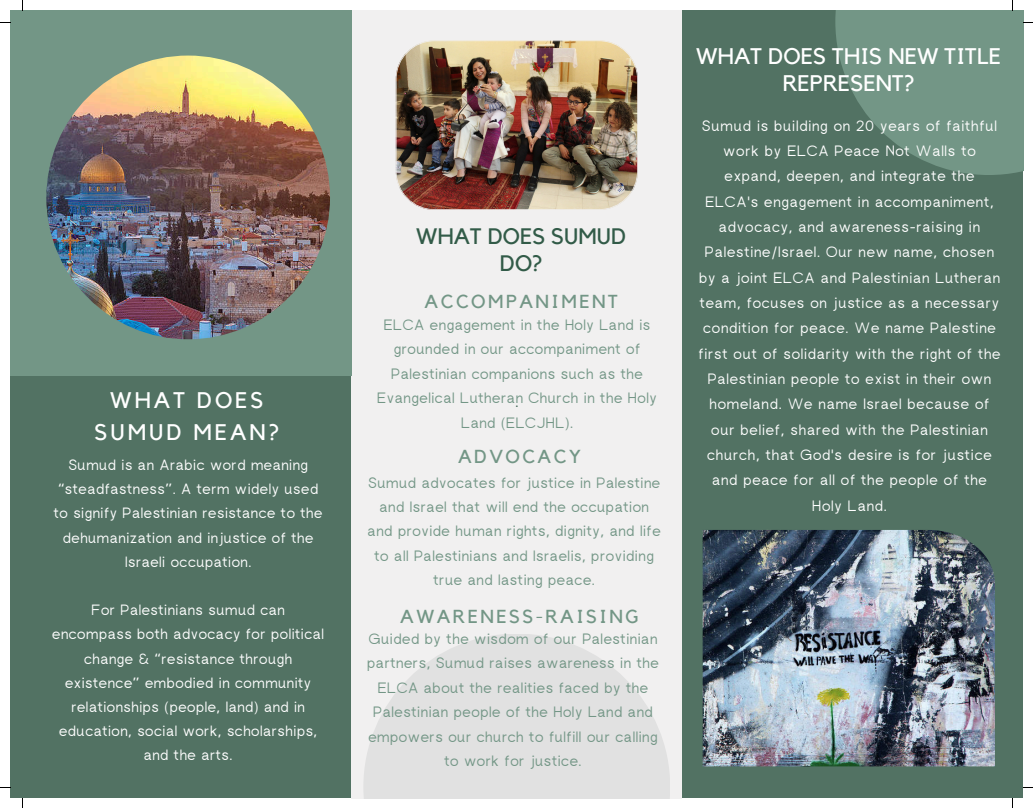
<style>
.page{position:relative;width:1033px;height:808px;background:#fff}
.page>*{position:absolute;margin:0;border:0;box-sizing:border-box;transform-origin:0 0}
.t1{font:22.5px/27.2px "Kollektif";color:#fff;text-align:center}
.t2{font:22.5px/31.9px "Kollektif";letter-spacing:.13em;color:#fff;text-align:center}
.t3{font:22.25px/26.2px "Kollektif";color:#325b48;text-align:center}
.t4{font:18.75px "Kollektif";letter-spacing:.13em;color:#739686}
.t5{font:15px/25.2px "rugratssans";letter-spacing:.05em;color:#fff;text-align:center}
.t6{font:15px/24.4px "rugratssans";letter-spacing:.035em;color:#739686;text-align:center}
.t7{font:15px "rugratssans";color:#325b48}
.t8{font:14.88px/24.2px "rugratssans";letter-spacing:.035em;color:#fff;text-align:center}
</style>
<div class="page">
<div style="left:10px;top:10px;width:1013px;height:788px;background:#527263"></div>
<div style="left:352px;top:10px;width:330px;height:788px;background:#f1f0f0"></div>
<div style="left:10px;top:10px;width:342px;height:366px;background:#739686"></div>
<img style="left:46px;top:56px;width:284px;height:283px;border-radius:50%">
<img style="left:702px;top:530px;width:292px;height:236px">
<img style="left:396px;top:40px;width:242px;height:170px">
<div style="left:363px;top:633px;width:307px;height:165px;background:linear-gradient(to right,#e4e4e4,#e4e4e4)"></div>
<svg style="left:835px;top:10px;width:188px;height:165px;fill:#739686"></svg>
<h1 class="t2" style="left:95px;top:385px;width:186px">WHAT DOES<br>SUMUD MEAN?</h1>
<p class="t8" style="left:54px;top:454px;width:270px">Sumud is an Arabic word meaning “steadfastness”. A term widely used to signify Palestinian resistance to the dehumanization and injustice of the Israeli occupation.</p>
<p class="t8" style="left:52px;top:599px;width:273px">For Palestinians sumud can encompass both advocacy for political change &amp; “resistance through existence” embodied in community relationships (people, land) and in education, social work, scholarships, and the arts.</p>
<h2 class="t3" style="left:416px;top:224px;width:211px">WHAT DOES SUMUD<br>DO?</h2>
<p class="t4" style="left:424px;top:293px;width:195px">ACCOMPANIMENT</p>
<p class="t6" style="left:377px;top:314px;width:281px">ELCA engagement in the Holy Land is grounded in our accompaniment of<br>Palestinian companions such as the<br>Evangelical Lutheran Church in the Holy<br>Land (ELCJHL).</p>
<p class="t7" style="left:515px;top:396px;width:4px">.</p>
<p class="t4" style="left:458px;top:447px;width:124px">ADVOCACY</p>
<p class="t6" style="left:367px;top:471px;width:295px">Sumud advocates for justice in Palestine and Israel that will end the occupation and provide human rights, dignity, and life to all Palestinians and Israelis, providing true and lasting peace.</p>
<p class="t4" style="left:400px;top:607px;width:240px">AWARENESS-RAISING</p>
<p class="t6" style="left:367px;top:628px;width:293px">Guided by the wisdom of our Palestinian partners, Sumud raises awareness in the ELCA about the realities faced by the Palestinian people of the Holy Land and empowers our church to fulfill our calling to work for justice.</p>
<h1 class="t1" style="left:696px;top:43px;width:306px">WHAT DOES THIS NEW TITLE<br>REPRESENT?</h1>
<p class="t5" style="left:698px;top:114px;width:304px">Sumud is building on 20 years of faithful work by ELCA Peace Not Walls to expand, deepen, and integrate the ELCA's engagement in accompaniment, advocacy, and awareness-raising in Palestine/Israel. Our new name, chosen by a joint ELCA and Palestinian Lutheran team, focuses on justice as a necessary condition for peace. We name Palestine first out of solidarity with the right of the Palestinian people to exist in their own homeland. We name Israel because of our belief, shared with the Palestinian church, that God's desire is for justice and peace for all of the people of the Holy Land.</p>
</div>
